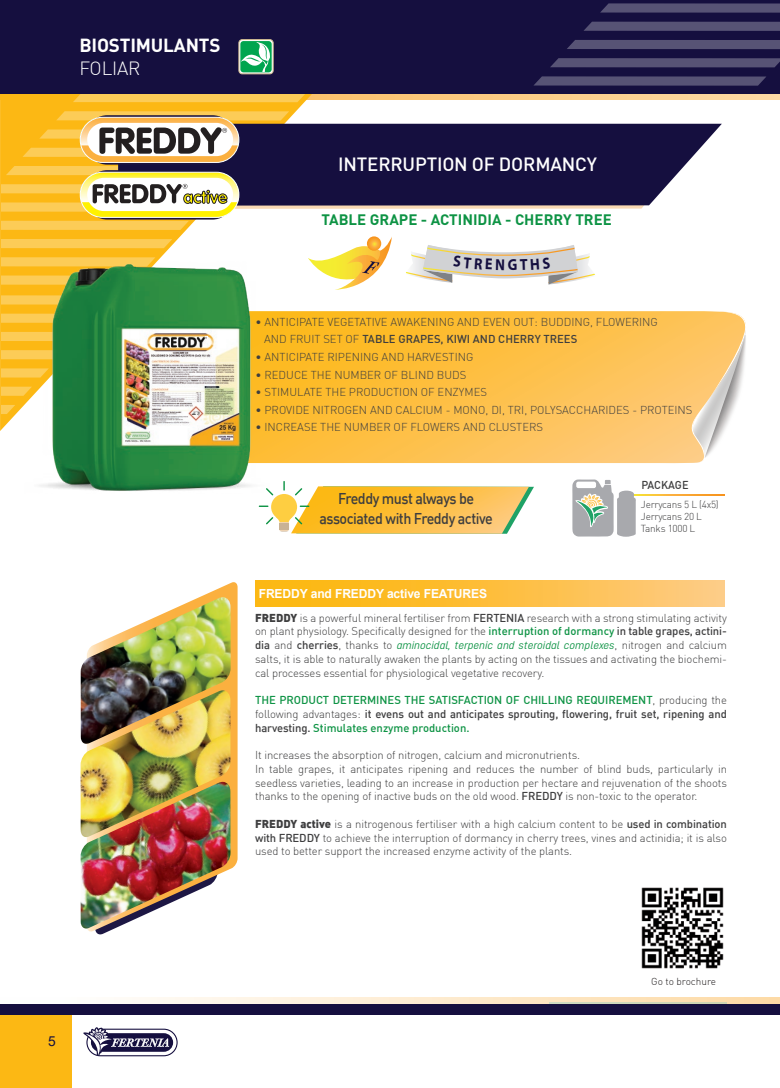
<style>
.page{position:relative;width:780px;height:1088px;background:#fff}
.page>*{position:absolute;margin:0;border:0;box-sizing:border-box;transform-origin:0 0}
.t1{font:500 18.75px "DIN";letter-spacing:-.01em;color:#fff}
.t2{font:700 18.75px "DIN";letter-spacing:-.01em;color:#fff}
.t3{font:300 18.75px "DIN";letter-spacing:-.01em;color:#fff}
.t4{font:700 16px "Myriad Pro";color:#150f3f;scale:.88 1}
.t5{font:500 15.38px/19.9px "DIN";letter-spacing:-.035em;color:#3e3e3f;text-align:center;scale:.93 1}
.t6{font:700 15px "DIN";color:#0d9344}
.t7{font:13.75px "Arial";color:#150f3f}
.t8{font:700 12.5px "Arial";letter-spacing:-.01em;color:#fff}
.t9{font:300 11.25px/13.8px "DIN";letter-spacing:-.01em;color:#3e3e3f}
.t10{font:500 11.25px/13.8px "DIN";color:#0d9344;text-align:justify}
.t11{font:11.25px "D DIN Italic";color:#0d9344}
.t12{font:500 11.25px "DIN";letter-spacing:-.005em;color:#3e3e3f}
.t13{font:300 10px/12px "DIN";letter-spacing:-.025em;color:#3e3e3f}
.t14{font:300 10px "DIN";color:#231f20}
.s1{font-weight:500}
.s2{font-family:"DIN Black Alternate";font-weight:400}
.s3{font-weight:500;color:#0d9344}
.s4{font-family:"DIN";font-weight:500;color:#3e3e3f}
.s5{font-family:"DIN";font-weight:300;color:#3e3e3f}
.s6{font-weight:300;color:#3e3e3f}
.s7{color:#3e3e3f}
</style>
<div class="page">
<svg style="left:321px;top:93px;width:459px;height:7px;background:#dbb37f"></svg>
<svg style="left:0;top:93px;width:321px;height:338px"></svg>
<div style="left:1px;top:239px;width:171px;height:9px;background:#fccc57"></div>
<svg style="left:1px;top:257px;width:23px;height:9px"></svg>
<svg style="left:1px;top:275px;width:23px;height:10px"></svg>
<svg style="left:73px;top:93px;width:233px;height:9px;background:#e2b652"></svg>
<svg style="left:1px;top:386px;width:23px;height:10px"></svg>
<svg style="left:1px;top:405px;width:14px;height:9px"></svg>
<svg style="left:1px;top:314px;width:23px;height:9px"></svg>
<svg style="left:1px;top:332px;width:23px;height:9px"></svg>
<svg style="left:1px;top:350px;width:23px;height:9px"></svg>
<svg style="left:1px;top:368px;width:23px;height:9px"></svg>
<svg style="left:1px;top:295px;width:23px;height:10px"></svg>
<svg style="left:255px;top:581px;width:469px;height:25px;background:#fdbf40"></svg>
<svg style="left:289px;top:206px;width:355px;height:3px"></svg>
<svg style="left:289px;top:124px;width:432px;height:82px;background:#27224e"></svg>
<svg style="left:139px;top:997px;width:641px;height:7px;background:#fdeace"></svg>
<hr style="left:549px;top:1002px;width:177px;height:2px;background:#57c3c1">
<div style="left:0;top:1014px;width:71px;height:74px;background:#fcb814"></div>
<svg style="left:83px;top:1027px;width:93px;height:29px"></svg>
<div style="left:0;top:1004px;width:780px;height:10px;background:#150f3f"></div>
<div style="left:0;top:0;width:780px;height:93px;background:#150f3f"></div>
<div style="left:567px;top:40px;width:212px;height:9px;background:#575375"></div>
<svg style="left:550px;top:58px;width:229px;height:9px;background:#534f72"></svg>
<svg style="left:534px;top:76px;width:232px;height:10px;background:#4f4a6e"></svg>
<svg style="left:600px;top:3px;width:179px;height:10px;background:#4f4b6f"></svg>
<svg style="left:584px;top:22px;width:195px;height:9px;background:#545073"></svg>
<svg style="left:276px;top:309px;width:406px;height:154px;background:#fdc049"></svg>
<svg style="left:682px;top:311px;width:64px;height:152px"></svg>
<svg style="left:88px;top:582px;width:149px;height:350px"></svg>
<img style="left:81px;top:745px;width:149px;height:37px">
<img style="left:81px;top:782px;width:149px;height:148px">
<svg style="left:308px;top:236px;width:84px;height:54px"></svg>
<svg style="left:636px;top:494px;width:88px;height:2px"></svg>
<svg style="left:572px;top:479px;width:64px;height:58px"></svg>
<img style="left:24px;top:253px;width:252px;height:238px">
<img style="left:641px;top:887px;width:83px;height:82px">
<svg style="left:259px;top:481px;width:275px;height:53px"></svg>
<svg style="left:1px;top:111px;width:288px;height:119px"></svg>
<div style="left:239px;top:40px;width:34px;height:34px;background:#fff;border-radius:3px"></div>
<div style="left:238px;top:39px;width:35px;height:35px;border:1px solid #cfba90;border-radius:3px"></div>
<svg style="left:240px;top:41px;width:32px;height:31px"></svg>
<svg style="left:241px;top:42px;width:31px;height:30px"></svg>
<img style="left:81px;top:597px;width:150px;height:148px">
<svg style="left:406px;top:245px;width:189px;height:39px"></svg>
<h1 class="t2" style="left:79px;top:33px;width:142px">BIOSTIMULANTS</h1>
<h1 class="t3" style="left:79px;top:56px;width:63px">FOLIAR</h1>
<h1 class="t1" style="left:338px;top:152px;width:260px">INTERRUPTION OF DORMANCY</h1>
<h3 class="t6" style="left:321px;top:209px;width:292px">TABLE GRAPE - ACTINIDIA - CHERRY TREE</h3>
<h2 class="t4" style="left:507px;top:256px;width:13px">G</h2>
<p class="t9" style="left:264px;top:313px;width:395px;line-height:17.5px;text-indent:-9px">• ANTICIPATE VEGETATIVE AWAKENING AND EVEN OUT: BUDDING, FLOWERING<br>AND FRUIT SET OF <span class="s1">TABLE GRAPES, KIWI AND CHERRY TREES</span></p>
<p class="t9" style="left:255px;top:350px;width:219px">• ANTICIPATE RIPENING AND HARVESTING</p>
<p class="t9" style="left:255px;top:367px;width:212px">• REDUCE THE NUMBER OF BLIND BUDS</p>
<p class="t9" style="left:255px;top:385px;width:233px">• STIMULATE THE PRODUCTION OF ENZYMES</p>
<p class="t9" style="left:255px;top:402px;width:438px">• PROVIDE NITROGEN AND CALCIUM - MONO, DI, TRI, POLYSACCHARIDES - PROTEINS</p>
<p class="t9" style="left:255px;top:420px;width:289px">• INCREASE THE NUMBER OF FLOWERS AND CLUSTERS</p>
<h3 class="t5" style="left:319px;top:488px;width:188px">Freddy must always be associated with Freddy active</h3>
<p class="t8" style="left:259px;top:585px;width:230px">FREDDY and FREDDY active FEATURES</p>
<p class="t12" style="left:641px;top:478px;width:49px">PACKAGE</p>
<p class="t13" style="left:641px;top:498px;width:79px">Jerrycans 5 L (4x5)<br>Jerrycans 20 L<br>Tanks 1000 L</p>
<p class="t9" style="left:255px;top:610px;width:473px"><span class="s2">FREDDY</span> is a powerful mineral fertiliser from <span class="s1">FERTENIA</span> research with a strong stimulating activity on plant physiology. Specifically designed for the <span class="s3">interruption of dormancy</span> <span class="s1">in table grapes, actini-</span></p>
<p class="t11" style="left:255px;top:639px;width:473px"><span class="s4">dia</span> <span class="s5">and</span> <span class="s4">cherries</span><span class="s5">, thanks to</span> aminocidal, terpenic and steroidal complexes<span class="s5">, nitrogen and calcium</span></p>
<p class="t9" style="left:255px;top:652px;width:473px">salts, it is able to naturally awaken the plants by acting on the tissues and activating the biochemi&shy;cal processes essential for physiological vegetative recovery.</p>
<p class="t10" style="left:255px;top:693px;width:473px">THE PRODUCT DETERMINES THE SATISFACTION OF CHILLING REQUIREMENT<span class="s6">, producing the following advantages:</span> <span class="s7">it evens out and anticipates sprouting, flowering, fruit set, ripening and harvesting.</span> Stimulates enzyme production.</p>
<p class="t9" style="left:255px;top:748px;width:473px">It increases the absorption of nitrogen, calcium and micronutrients.<br>In table grapes, it anticipates ripening and reduces the number of blind buds, particularly in seedless varieties, leading to an increase in production per hectare and rejuvenation of the shoots thanks to the opening of inactive buds on the old wood. <span class="s1">FREDDY</span> is non-toxic to the operator.</p>
<p class="t9" style="left:255px;top:817px;width:473px;text-align:justify"><span class="s2">FREDDY active</span> is a nitrogenous fertiliser with a high calcium content to be <span class="s1">used in combination with FREDDY</span> to achieve the interruption of dormancy in cherry trees, vines and actinidia; it is also used to better support the increased enzyme activity of the plants.</p>
<p class="t7" style="left:48px;top:1031px;width:9px">5</p>
<p class="t14" style="left:651px;top:975px;width:66px">Go to brochure</p>
</div>
